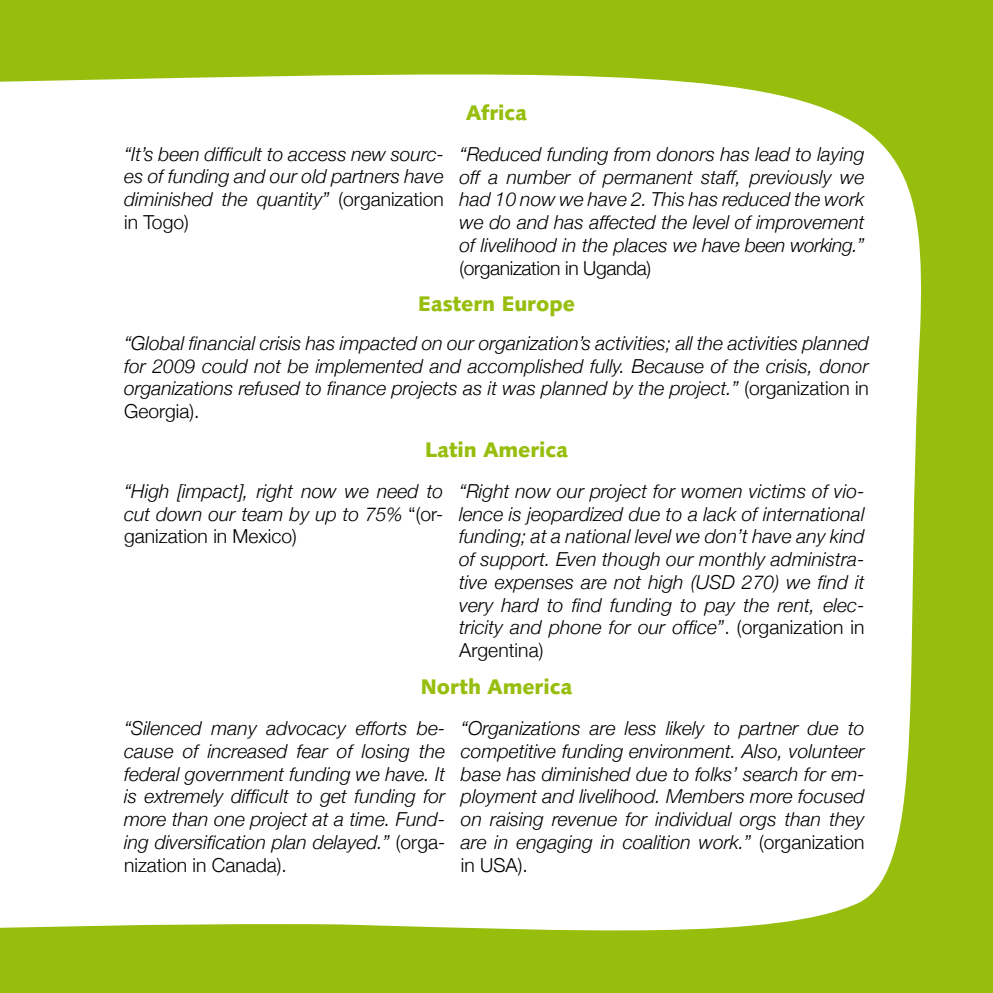
<style>
.page{position:relative;width:993px;height:993px;background:#fff}
.page>*{position:absolute;margin:0;border:0;box-sizing:border-box;transform-origin:0 0}
.t1{font:700 21.88px "Syntax";color:#97be0d}
.t2{font:italic 300 19.25px/22.8px "Helvetica Neue";color:#000;text-align:justify}
.t3{font:300 19.25px "Helvetica Neue";letter-spacing:-.02em;color:#000}
.s1{font-style:normal}
</style>
<div class="page">
<div style="left:0;top:0;width:992px;height:992px;background:#97be0d"></div>
<div style="left:0;top:74px;width:921px;height:857px;background:#fff"></div>
<p class="t1" style="left:466px;top:99px;width:62px">Africa</p>
<p class="t2" style="left:124px;top:142px;width:321px">“It’s been difficult to access new sourc&shy;es of funding and our old partners have diminished the quantity” <span class="s1">(organization in Togo)</span></p>
<p class="t2" style="left:459px;top:142px;width:406px">“Reduced funding from donors has lead to laying off a number of permanent staff, previously we had 10 now we have 2. This has reduced the work we do and has affected the level of improvement of livelihood in the places we have been working.”</p>
<p class="t3" style="left:459px;top:256px;width:193px">(organization in Uganda)</p>
<p class="t1" style="left:418px;top:291px;width:158px">Eastern Europe</p>
<p class="t2" style="left:124px;top:331px;width:746px">“Global financial crisis has impacted on our organization’s activities; all the activities planned for 2009 could not be implemented and accomplished fully. Because of the crisis, donor organizations refused to finance projects as it was planned by the project.” <span class="s1">(organization in Georgia).</span></p>
<p class="t1" style="left:425px;top:436px;width:144px">Latin America</p>
<p class="t2" style="left:124px;top:479px;width:320px">“High [impact], right now we need to cut down our team by up to 75% <span class="s1">“(or&shy;ganization in Mexico)</span></p>
<p class="t2" style="left:459px;top:479px;width:407px">“Right now our project for women victims of vio&shy;lence is jeopardized due to a lack of international funding; at a national level we don’t have any kind of support. Even though our monthly administra&shy;tive expenses are not high (USD 270) we find it very hard to find funding to pay the rent, elec&shy;tricity and phone for our office”<span class="s1">. (organization in Argentina)</span></p>
<p class="t1" style="left:420px;top:673px;width:153px">North America</p>
<p class="t2" style="left:124px;top:716px;width:322px">“Silenced many advocacy efforts be&shy;cause of increased fear of losing the federal government funding we have. It is extremely difficult to get funding for more than one project at a time. Fund&shy;ing diversification plan delayed.” <span class="s1">(orga&shy;nization in Canada).</span></p>
<p class="t2" style="left:461px;top:716px;width:405px">“Organizations are less likely to partner due to competitive funding environment. Also, volunteer base has diminished due to folks’ search for em&shy;ployment and livelihood. Members more focused on raising revenue for individual orgs than they are in engaging in coalition work.” <span class="s1">(organization in USA).</span></p>
</div>
